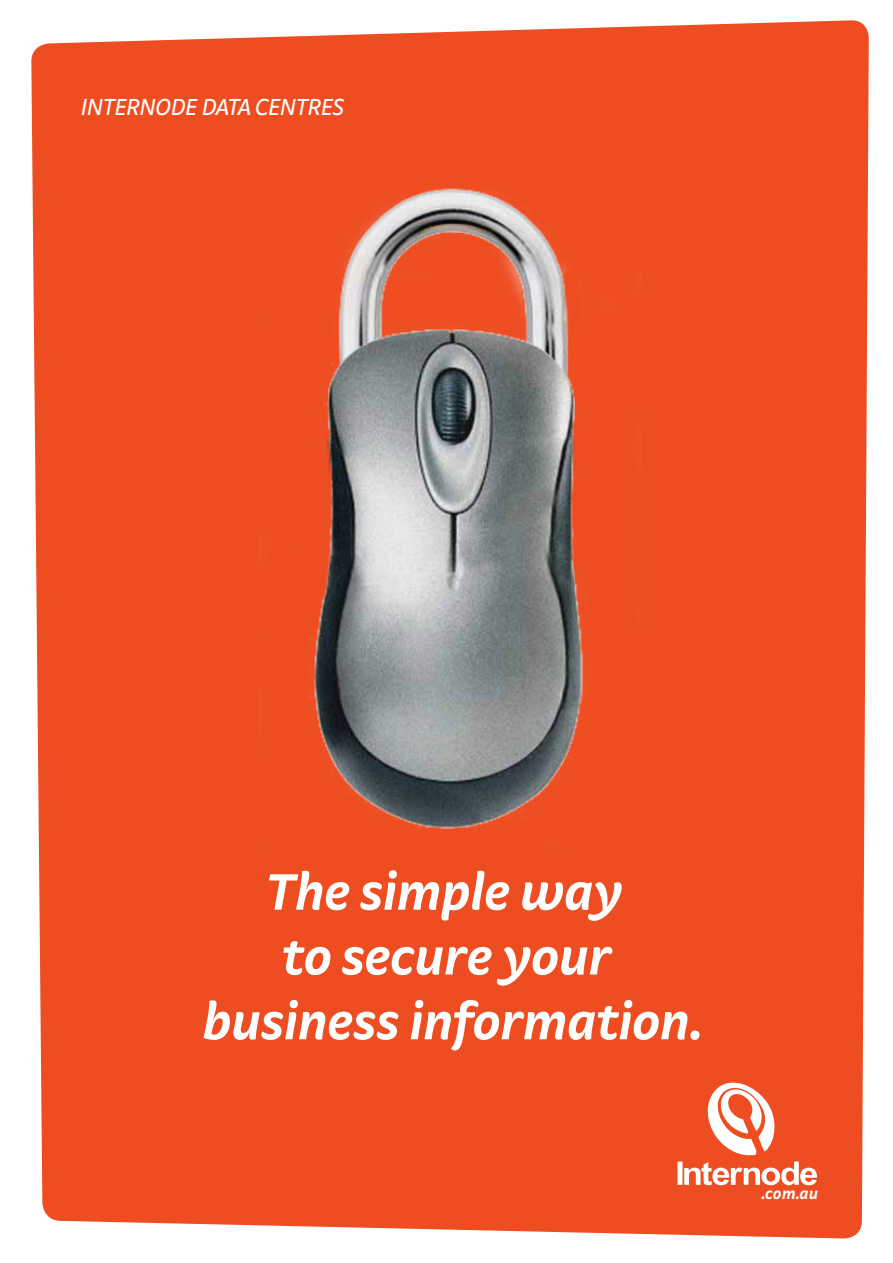
<style>
.page{position:relative;width:893px;height:1263px;background:#fff}
.page>*{position:absolute;margin:0;border:0;box-sizing:border-box;transform-origin:0 0}
.t1{font:italic 700 54px/64.8px "Strada";letter-spacing:-.015em;color:#fff;text-align:center}
.t2{font:italic 24.45px "Strada";letter-spacing:-.015em;color:#fff}
.t3{font:italic 700 16.65px "Strada TF";color:#fff}
</style>
<div class="page">
<div style="left:31px;top:20px;width:838px;height:1219px;background:#ee4d21"></div>
<img style="left:195px;top:130px;width:510px;height:769px">
<div style="left:677px;top:1161px;width:5px;height:24px;background:#fff"></div>
<svg style="left:684px;top:1077px;width:133px;height:108px"></svg>
<p class="t2" style="left:81px;top:93px;width:265px">INTERNODE DATA CENTRES</p>
<p class="t1" style="left:202px;top:858px;width:502px">The simple way<br>to secure your business information.</p>
<p class="t3" style="left:761px;top:1184px;width:58px">.com.au</p>
</div>
